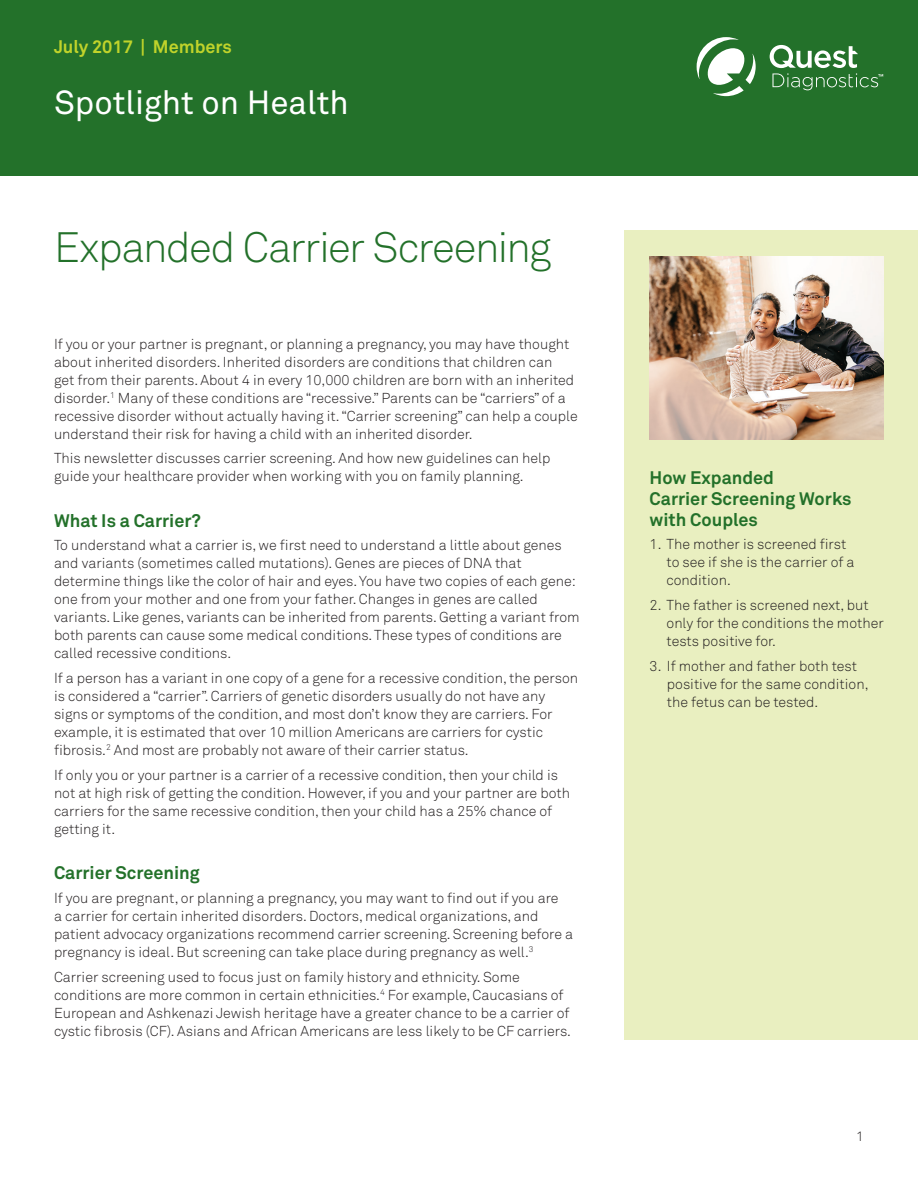
<style>
.page{position:relative;width:918px;height:1188px;background:#fff}
.page>*{position:absolute;margin:0;border:0;box-sizing:border-box;transform-origin:0 0}
.Newletter_Title{font:300 42px "Akkurat Std";letter-spacing:-.035em;color:#23712a}
.t1{font:33px "Akkurat Std";color:#fff}
.Section_Header{font:700 18px/21px "Akkurat Std";color:#23712a}
.Issue_Identifier{font:700 18px "Akkurat Std";color:#c0d32b}
.Body_Copy{font:300 14.25px/18px "Akkurat Std";color:#231f20}
.Pg_Number{font:300 13.5px "Akkurat Std";color:#231f20}
</style>
<div class="page">
<div style="left:0;top:0;width:918px;height:176px;background:#23712a"></div>
<svg style="left:697px;top:37px;width:186px;height:59px"></svg>
<div style="left:624px;top:230px;width:294px;height:810px;background:#e9efc0"></div>
<img style="left:650px;top:256px;width:234px;height:184px">
<p class="Issue_Identifier" style="left:54px;top:35px;width:179px">July 2017 | Members</p>
<h2 class="t1" style="left:54px;top:84px;width:296px">Spotlight on Health</h2>
<p class="Newletter_Title" style="left:54px;top:223px;width:499px">Expanded Carrier Screening</p>
<p class="Body_Copy" style="left:54px;top:335px;width:525px">If you or your partner is pregnant, or planning a pregnancy, you may have thought about inherited disorders. Inherited disorders are conditions that children can<br>get from their parents. About 4 in every 10,000 children are born with an inherited disorder.<sup>1</sup> Many of these conditions are “recessive.” Parents can be “carriers” of a recessive disorder without actually having it. “Carrier screening” can help a couple understand their risk for having a child with an inherited disorder.</p>
<p class="Body_Copy" style="left:54px;top:449px;width:498px">This newsletter discusses carrier screening. And how new guidelines can help guide your healthcare provider when working with you on family planning.</p>
<p class="Section_Header" style="left:54px;top:510px;width:148px">What Is a Carrier?</p>
<p class="Body_Copy" style="left:54px;top:536px;width:527px">To understand what a carrier is, we first need to understand a little about genes and variants (sometimes called mutations). Genes are pieces of DNA that determine things like the color of hair and eyes. You have two copies of each gene: one from your mother and one from your father. Changes in genes are called variants. Like genes, variants can be inherited from parents. Getting a variant from both parents can cause some medical conditions. These types of conditions are called recessive conditions.</p>
<p class="Body_Copy" style="left:54px;top:669px;width:526px">If a person has a variant in one copy of a gene for a recessive condition, the person is considered a “carrier”. Carriers of genetic disorders usually do not have any signs or symptoms of the condition, and most don’t know they are carriers. For example, it is estimated that over 10 million Americans are carriers for cystic fibrosis.<sup>2</sup> And most are probably not aware of their carrier status.</p>
<p class="Body_Copy" style="left:54px;top:766px;width:517px">If only you or your partner is a carrier of a recessive condition, then your child is not at high risk of getting the condition. However, if you and your partner are both carriers for the same recessive condition, then your child has a 25% chance of getting it.</p>
<p class="Section_Header" style="left:54px;top:862px;width:147px">Carrier Screening</p>
<p class="Body_Copy" style="left:54px;top:889px;width:521px">If you are pregnant, or planning a pregnancy, you may want to find out if you are<br>a carrier for certain inherited disorders. Doctors, medical organizations, and patient advocacy organizations recommend carrier screening. Screening before a pregnancy is ideal. But screening can take place during pregnancy as well.<sup>3</sup></p>
<p class="Body_Copy" style="left:54px;top:968px;width:518px">Carrier screening used to focus just on family history and ethnicity. Some conditions are more common in certain ethnicities.<sup>4</sup> For example, Caucasians of European and Ashkenazi Jewish heritage have a greater chance to be a carrier of cystic fibrosis (CF). Asians and African Americans are less likely to be CF carriers.</p>
<p class="Section_Header" style="left:650px;top:467px;width:204px">How Expanded<br>Carrier Screening Works with Couples</p>
<p class="Body_Copy" style="left:667px;top:535px;width:189px;text-indent:-17px">1. The mother is screened first to see if she is the carrier of a condition.</p>
<p class="Body_Copy" style="left:667px;top:596px;width:219px;text-indent:-17px">2. The father is screened next, but only for the conditions the mother tests positive for.</p>
<p class="Body_Copy" style="left:667px;top:657px;width:203px;text-indent:-17px">3. If mother and father both test positive for the same condition, the fetus can be tested.</p>
<p class="Pg_Number" style="left:856px;top:1128px;width:9px">1</p>
</div>
